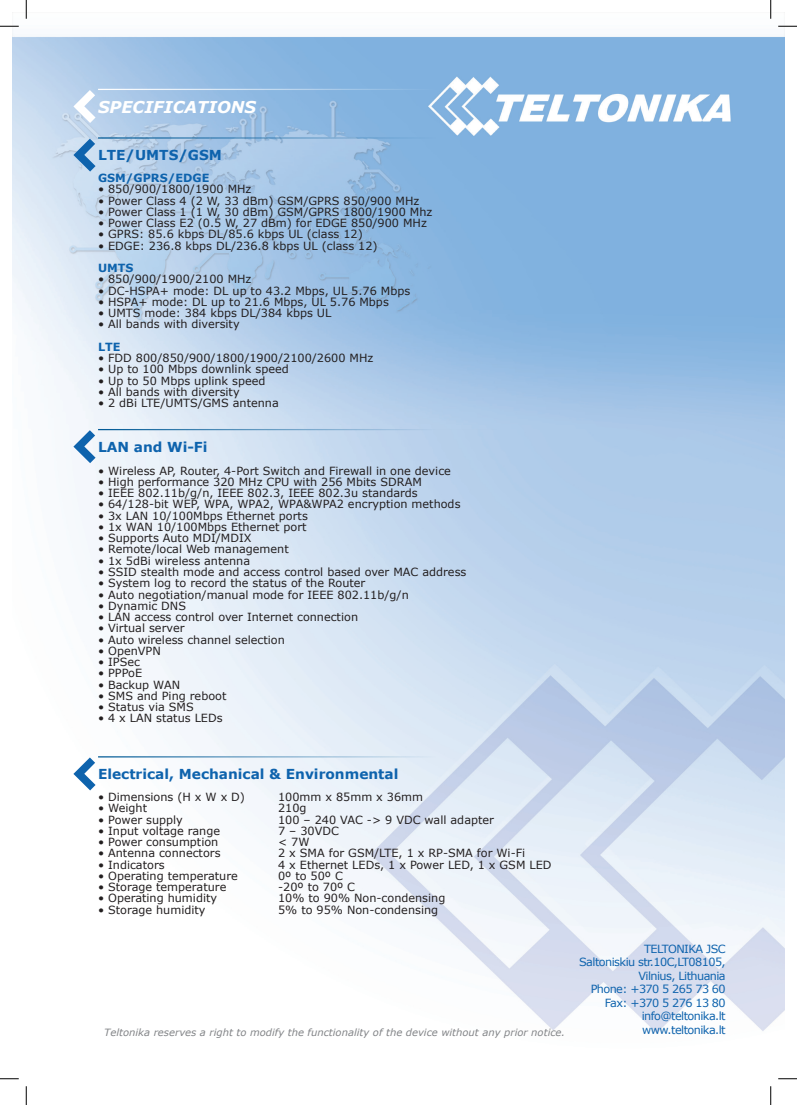
<style>
.page{position:relative;width:797px;height:1105px;background:#fff}
.page>*{position:absolute;margin:0;border:0;box-sizing:border-box;transform-origin:0 0}
.t1{font:italic 700 16.25px "Verdana";color:#fff}
.t2{font:700 13.75px "Verdana";color:#0e63ad}
.t3{font:11.25px "Verdana";color:#231f20}
.t4{font:11.25px/13.5px "Verdana";letter-spacing:-.05em;color:#0e63ad;text-align:right}
.t5{font:700 11.25px "Verdana";color:#0e63ad}
.t6{font:italic 10px "Verdana";color:#828487}
</style>
<div class="page">
<img style="left:12px;top:12px;width:773px;height:1081px">
<svg style="left:73px;top:139px;width:23px;height:33px"></svg>
<svg style="left:73px;top:90px;width:23px;height:33px"></svg>
<svg style="left:73px;top:430px;width:23px;height:33px"></svg>
<hr style="left:98px;top:137px;width:399px;height:2px;background:#015a96">
<hr style="left:98px;top:429px;width:399px;height:1px;background:#015a96">
<hr style="left:98px;top:89px;width:399px;height:1px;background:#fff">
<svg style="left:73px;top:757px;width:23px;height:33px"></svg>
<hr style="left:98px;top:756px;width:399px;height:1px;background:#015a96">
<svg style="left:0;top:25px;width:19px;height:2px"></svg>
<svg style="left:778px;top:25px;width:19px;height:2px"></svg>
<svg style="left:0;top:1078px;width:19px;height:1px"></svg>
<svg style="left:778px;top:1078px;width:19px;height:1px"></svg>
<svg style="left:25px;top:0;width:2px;height:19px"></svg>
<svg style="left:25px;top:1086px;width:2px;height:19px"></svg>
<svg style="left:770px;top:0;width:1px;height:19px"></svg>
<svg style="left:770px;top:1086px;width:1px;height:19px"></svg>
<h1 class="t1" style="left:98px;top:96px;width:160px">SPECIFICATIONS</h1>
<p class="t2" style="left:98px;top:145px;width:125px">LTE/UMTS/GSM</p>
<p class="t5" style="left:98px;top:170px;width:113px">GSM/GPRS/EDGE</p>
<p class="t3" style="left:98px;top:182px;width:155px">• 850/900/1800/1900 MHz</p>
<p class="t3" style="left:98px;top:193px;width:323px">• Power Class 4 (2 W, 33 dBm) GSM/GPRS 850/900 MHz</p>
<p class="t3" style="left:98px;top:204px;width:336px">• Power Class 1 (1 W, 30 dBm) GSM/GPRS 1800/1900 Mhz</p>
<p class="t3" style="left:98px;top:215px;width:330px">• Power Class E2 (0.5 W, 27 dBm) for EDGE 850/900 MHz</p>
<p class="t3" style="left:98px;top:227px;width:266px">• GPRS: 85.6 kbps DL/85.6 kbps UL (class 12)</p>
<p class="t3" style="left:98px;top:238px;width:281px">• EDGE: 236.8 kbps DL/236.8 kbps UL (class 12)</p>
<p class="t5" style="left:98px;top:260px;width:37px">UMTS</p>
<p class="t3" style="left:98px;top:272px;width:155px">• 850/900/1900/2100 MHz</p>
<p class="t3" style="left:98px;top:283px;width:314px">• DC-HSPA+ mode: DL up to 43.2 Mbps, UL 5.76 Mbps</p>
<p class="t3" style="left:98px;top:294px;width:292px">• HSPA+ mode: DL up to 21.6 Mbps, UL 5.76 Mbps</p>
<p class="t3" style="left:98px;top:305px;width:235px">• UMTS mode: 384 kbps DL/384 kbps UL</p>
<p class="t3" style="left:98px;top:317px;width:143px">• All bands with diversity</p>
<p class="t5" style="left:98px;top:339px;width:24px">LTE</p>
<p class="t3" style="left:98px;top:350px;width:277px">• FDD 800/850/900/1800/1900/2100/2600 MHz</p>
<p class="t3" style="left:98px;top:362px;width:192px">• Up to 100 Mbps downlink speed</p>
<p class="t3" style="left:98px;top:373px;width:169px">• Up to 50 Mbps uplink speed</p>
<p class="t3" style="left:98px;top:384px;width:143px">• All bands with diversity</p>
<p class="t3" style="left:98px;top:395px;width:182px">• 2 dBi LTE/UMTS/GMS antenna</p>
<p class="t2" style="left:98px;top:437px;width:111px">LAN and Wi-Fi</p>
<p class="t3" style="left:98px;top:463px;width:354px">• Wireless AP, Router, 4-Port Switch and Firewall in one device</p>
<p class="t3" style="left:98px;top:474px;width:325px">• High performance 320 MHz CPU with 256 Mbits SDRAM</p>
<p class="t3" style="left:98px;top:485px;width:321px">• IEEE 802.11b/g/n, IEEE 802.3, IEEE 802.3u standards</p>
<p class="t3" style="left:98px;top:497px;width:364px">• 64/128-bit WEP, WPA, WPA2, WPA&amp;WPA2 encryption methods</p>
<p class="t3" style="left:98px;top:508px;width:211px">• 3x LAN 10/100Mbps Ethernet ports</p>
<p class="t3" style="left:98px;top:519px;width:210px">• 1x WAN 10/100Mbps Ethernet port</p>
<p class="t3" style="left:98px;top:530px;width:155px">• Supports Auto MDI/MDIX</p>
<p class="t3" style="left:98px;top:542px;width:192px">• Remote/local Web management</p>
<p class="t3" style="left:98px;top:553px;width:154px">• 1x 5dBi wireless antenna</p>
<p class="t3" style="left:98px;top:564px;width:370px">• SSID stealth mode and access control based over MAC address</p>
<p class="t3" style="left:98px;top:575px;width:269px">• System log to record the status of the Router</p>
<p class="t3" style="left:98px;top:587px;width:312px">• Auto negotiation/manual mode for IEEE 802.11b/g/n</p>
<p class="t3" style="left:98px;top:598px;width:89px">• Dynamic DNS</p>
<p class="t3" style="left:98px;top:609px;width:261px">• LAN access control over Internet connection</p>
<p class="t3" style="left:98px;top:620px;width:88px">• Virtual server</p>
<p class="t3" style="left:98px;top:632px;width:188px">• Auto wireless channel selection</p>
<p class="t3" style="left:98px;top:643px;width:64px">• OpenVPN</p>
<p class="t3" style="left:98px;top:654px;width:43px">• IPSec</p>
<p class="t3" style="left:98px;top:665px;width:46px">• PPPoE</p>
<p class="t3" style="left:98px;top:677px;width:84px">• Backup WAN</p>
<p class="t3" style="left:98px;top:688px;width:130px">• SMS and Ping reboot</p>
<p class="t3" style="left:98px;top:699px;width:97px">• Status via SMS</p>
<p class="t3" style="left:98px;top:710px;width:126px">• 4 x LAN status LEDs</p>
<p class="t2" style="left:98px;top:764px;width:302px">Electrical, Mechanical &amp; Environmental</p>
<p class="t3" style="left:98px;top:789px;width:148px">• Dimensions (H x W x D)</p>
<p class="t3" style="left:278px;top:789px;width:146px">100mm x 85mm x 36mm</p>
<p class="t3" style="left:98px;top:800px;width:51px">• Weight</p>
<p class="t3" style="left:278px;top:800px;width:30px">210g</p>
<p class="t3" style="left:98px;top:812px;width:86px">• Power supply</p>
<p class="t3" style="left:278px;top:812px;width:217px">100 – 240 VAC -&gt; 9 VDC wall adapter</p>
<p class="t3" style="left:98px;top:823px;width:123px">• Input voltage range</p>
<p class="t3" style="left:278px;top:823px;width:62px">7 – 30VDC</p>
<p class="t3" style="left:98px;top:834px;width:122px">• Power consumption</p>
<p class="t3" style="left:278px;top:834px;width:33px">&lt; 7W</p>
<p class="t3" style="left:98px;top:845px;width:124px">• Antenna connectors</p>
<p class="t3" style="left:278px;top:845px;width:249px">2 x SMA for GSM/LTE, 1 x RP-SMA for Wi-Fi</p>
<p class="t3" style="left:98px;top:857px;width:68px">• Indicators</p>
<p class="t3" style="left:278px;top:857px;width:275px">4 x Ethernet LEDs, 1 x Power LED, 1 x GSM LED</p>
<p class="t3" style="left:98px;top:868px;width:141px">• Operating temperature</p>
<p class="t3" style="left:278px;top:868px;width:66px">0º to 50º C</p>
<p class="t3" style="left:98px;top:879px;width:130px">• Storage temperature</p>
<p class="t3" style="left:278px;top:879px;width:78px">-20º to 70º C</p>
<p class="t3" style="left:98px;top:890px;width:121px">• Operating humidity</p>
<p class="t3" style="left:278px;top:890px;width:169px">10% to 90% Non-condensing</p>
<p class="t3" style="left:98px;top:902px;width:109px">• Storage humidity</p>
<p class="t3" style="left:278px;top:902px;width:162px">5% to 95% Non-condensing</p>
<p class="t6" style="left:104px;top:1025px;width:462px">Teltonika reserves a right to modify the functionality of the device without any prior notice.</p>
<p class="t4" style="left:579px;top:942px;width:148px">TELTONIKA JSC<br>Saltoniskiu str.10C,LT08105,<br>Vilnius, Lithuania<br>Phone: +370 5 265 73 60<br>Fax: +370 5 276 13 80 info@teltonika.lt www.teltonika.lt</p>
</div>
